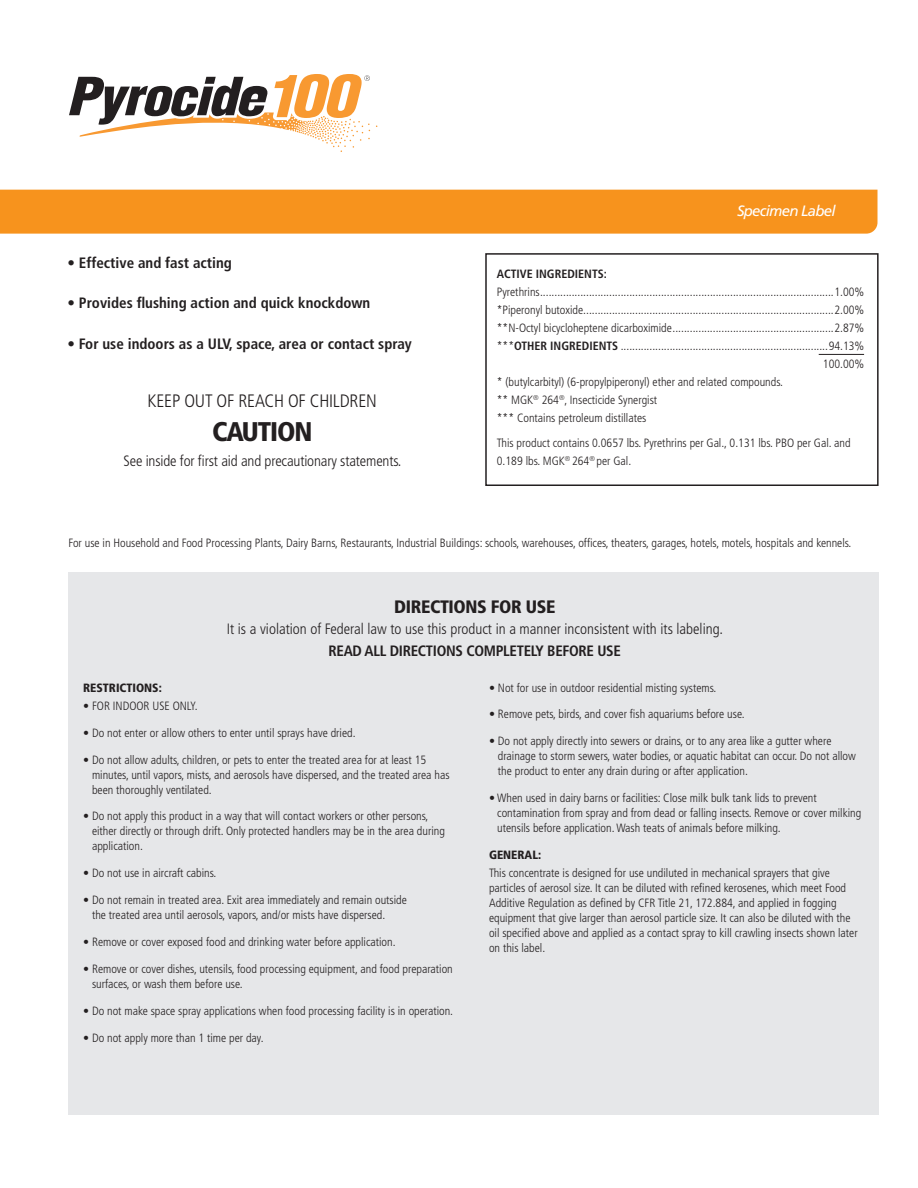
<style>
.page{position:relative;width:918px;height:1188px;background:#fff}
.page>*{position:absolute;margin:0;border:0;box-sizing:border-box;transform-origin:0 0}
.t1{font:900 condensed 27px "Frutiger";letter-spacing:-.04em;color:#231f20}
.t2{font:300 condensed 18px "Frutiger";letter-spacing:-.01em;color:#231f20}
.t3{font:900 condensed 18px "Frutiger";letter-spacing:-.02em;color:#231f20}
.t4{font:300 condensed 15px "Frutiger";color:#231f20}
.t5{font:700 condensed 15px "Frutiger";color:#231f20}
.t6{font:700 condensed 15px "Frutiger";letter-spacing:-.02em;color:#231f20}
.t7{font:italic 15px "Frutiger";letter-spacing:-.05em;color:#fff}
.t8{font:300 condensed 12px/15px "Frutiger";color:#231f20}
.t9{font:900 condensed 12px "Frutiger";color:#231f20}
.t10{font:700 condensed 12px "Frutiger";color:#231f20}
.s1{font-weight:700}
</style>
<div class="page">
<div style="left:0;top:190px;width:878px;height:44px;background:#f7931d"></div>
<div style="left:485px;top:253px;width:394px;height:233px;border:2px solid #231f20"></div>
<hr style="left:819px;top:354px;width:45px;height:1px;background:#231f20">
<div style="left:68px;top:572px;width:810px;height:543px;background:#e6e7e9"></div>
<svg style="left:69px;top:74px;width:301px;height:78px"></svg>
<p class="t5" style="left:68px;top:254px;width:166px">• Effective and fast acting</p>
<p class="t5" style="left:68px;top:294px;width:304px">• Provides flushing action and quick knockdown</p>
<p class="t5" style="left:68px;top:335px;width:346px">• For use indoors as a ULV, space, area or contact spray</p>
<h2 class="t2" style="left:148px;top:391px;width:231px">KEEP OUT OF REACH OF CHILDREN</h2>
<h1 class="t1" style="left:212px;top:415px;width:102px">CAUTION</h1>
<p class="t4" style="left:124px;top:452px;width:280px">See inside for first aid and precautionary statements.</p>
<p class="t7" style="left:737px;top:202px;width:100px">Specimen Label</p>
<p class="t10" style="left:497px;top:267px;width:112px">ACTIVE INGREDIENTS:</p>
<p class="t8" style="left:497px;top:285px;width:369px">Pyrethrins......................................................................................................1.00%</p>
<p class="t8" style="left:497px;top:303px;width:369px">*Piperonyl butoxide.......................................................................................2.00%</p>
<p class="t8" style="left:497px;top:321px;width:369px">**N-Octyl bicycloheptene dicarboximide........................................................2.87%</p>
<p class="t8" style="left:497px;top:339px;width:369px">***<span class="s1">OTHER INGREDIENTS</span> ........................................................................94.13%</p>
<p class="t8" style="left:823px;top:357px;width:43px">100.00%</p>
<p class="t8" style="left:497px;top:375px;width:288px">* (butylcarbityl) (6-propylpiperonyl) ether and related compounds.</p>
<p class="t8" style="left:497px;top:393px;width:162px">** MGK<sup>®</sup> 264<sup>®</sup>, Insecticide Synergist</p>
<p class="t8" style="left:497px;top:411px;width:151px">*** Contains petroleum distillates</p>
<p class="t8" style="left:497px;top:434px;width:355px;line-height:18px">This product contains 0.0657 lbs. Pyrethrins per Gal., 0.131 lbs. PBO per Gal. and<br>0.189 lbs. MGK<sup>®</sup> 264<sup>®</sup> per Gal.</p>
<p class="t8" style="left:69px;top:535px;width:784px">For use in Household and Food Processing Plants, Dairy Barns, Restaurants, Industrial Buildings: schools, warehouses, offices, theaters, garages, hotels, motels, hospitals and kennels.</p>
<h2 class="t3" style="left:394px;top:596px;width:163px">DIRECTIONS FOR USE</h2>
<p class="t4" style="left:227px;top:620px;width:498px">It is a violation of Federal law to use this product in a manner inconsistent with its labeling.</p>
<p class="t6" style="left:328px;top:642px;width:294px">READ ALL DIRECTIONS COMPLETELY BEFORE USE</p>
<p class="t9" style="left:83px;top:680px;width:80px">RESTRICTIONS:</p>
<p class="t8" style="left:83px;top:698px;width:116px">• FOR INDOOR USE ONLY.</p>
<p class="t8" style="left:83px;top:725px;width:274px">• Do not enter or allow others to enter until sprays have dried.</p>
<p class="t8" style="left:92px;top:752px;width:359px;text-indent:-9px">• Do not allow adults, children, or pets to enter the treated area for at least 15 minutes, until vapors, mists, and aerosols have dispersed, and the treated area has been thoroughly ventilated.</p>
<p class="t8" style="left:92px;top:809px;width:354px;text-indent:-9px">• Do not apply this product in a way that will contact workers or other persons, either directly or through drift. Only protected handlers may be in the area during application.</p>
<p class="t8" style="left:83px;top:866px;width:135px">• Do not use in aircraft cabins.</p>
<p class="t8" style="left:92px;top:893px;width:316px;text-indent:-9px">• Do not remain in treated area. Exit area immediately and remain outside the treated area until aerosols, vapors, and/or mists have dispersed.</p>
<p class="t8" style="left:83px;top:935px;width:314px">• Remove or cover exposed food and drinking water before application.</p>
<p class="t8" style="left:92px;top:961px;width:362px;text-indent:-9px">• Remove or cover dishes, utensils, food processing equipment, and food preparation surfaces, or wash them before use.</p>
<p class="t8" style="left:83px;top:1003px;width:372px">• Do not make space spray applications when food processing facility is in operation.</p>
<p class="t8" style="left:83px;top:1030px;width:182px">• Do not apply more than 1 time per day.</p>
<p class="t8" style="left:489px;top:680px;width:229px">• Not for use in outdoor residential misting systems.</p>
<p class="t8" style="left:489px;top:707px;width:257px">• Remove pets, birds, and cover fish aquariums before use.</p>
<p class="t8" style="left:498px;top:734px;width:360px;text-indent:-9px">• Do not apply directly into sewers or drains, or to any area like a gutter where drainage to storm sewers, water bodies, or aquatic habitat can occur. Do not allow the product to enter any drain during or after application.</p>
<p class="t8" style="left:497px;top:791px;width:366px;text-indent:-8px">• When used in dairy barns or facilities: Close milk bulk tank lids to prevent contamination from spray and from dead or falling insects. Remove or cover milking utensils before application. Wash teats of animals before milking.</p>
<p class="t9" style="left:489px;top:848px;width:54px">GENERAL:</p>
<p class="t8" style="left:489px;top:866px;width:370px">This concentrate is designed for use undiluted in mechanical sprayers that give particles of aerosol size. It can be diluted with refined kerosenes, which meet Food Additive Regulation as defined by CFR Title 21, 172.884, and applied in fogging equipment that give larger than aerosol particle size. It can also be diluted with the oil specified above and applied as a contact spray to kill crawling insects shown later on this label.</p>
</div>
